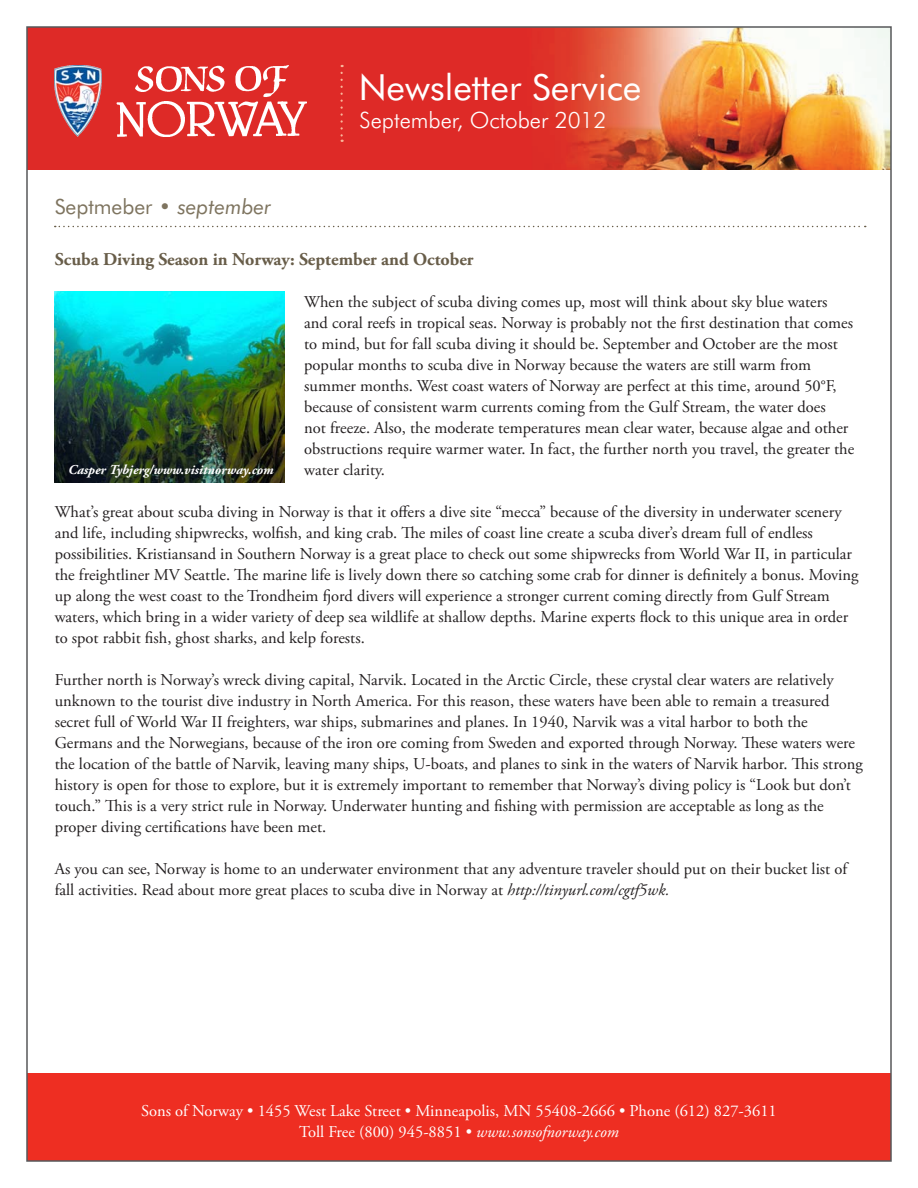
<style>
.page{position:relative;width:918px;height:1188px;background:#fff}
.page>*{position:absolute;margin:0;border:0;box-sizing:border-box;transform-origin:0 0}
.t1{font:36px "Futura BT";color:#fff}
.t2{font:300 22.5px "Futura BT";color:#fff}
.t3{font:21px "Futura BT";color:#7e745f}
.NS_Article_Titles{font:700 18px "Adobe Garamond Pro";color:#685d49}
.t4{font:16.5px/21px "Adobe Garamond Pro";color:#231f20}
.t5{font:16.5px/21px "Adobe Garamond Pro";color:#fff;text-align:center}
.t6{font:italic 700 13.5px "Adobe Garamond Pro";color:#fff}
.s1{font-style:italic}
</style>
<div class="page">
<img style="left:29px;top:29px;width:860px;height:141px">
<div style="left:27px;top:1073px;width:864px;height:88px;background:#ee2e22"></div>
<img style="left:54px;top:111px;width:252px;height:25px">
<svg style="left:340px;top:111px;width:3px;height:31px"></svg>
<img style="left:29px;top:65px;width:860px;height:46px">
<svg style="left:55px;top:226px;width:811px;height:1px"></svg>
<img style="left:54px;top:291px;width:230px;height:191px">
<h1 class="t1" style="left:359px;top:65px;width:284px">Newsletter Service</h1>
<h2 class="t2" style="left:360px;top:107px;width:249px">September, October 2012</h2>
<p class="t3" style="left:55px;top:194px;width:218px">Septmeber • <span class="s1">september</span></p>
<p class="NS_Article_Titles" style="left:55px;top:249px;width:420px">Scuba Diving Season in Norway: September and October</p>
<p class="t4" style="left:304px;top:292px;width:552px">When the subject of scuba diving comes up, most will think about sky blue waters and coral reefs in tropical seas. Norway is probably not the first destination that comes to mind, but for fall scuba diving it should be. September and October are the most popular months to scuba dive in Norway because the waters are still warm from summer months. West coast waters of Norway are perfect at this time, around 50°F, because of consistent warm currents coming from the Gulf Stream, the water does<br>not freeze. Also, the moderate temperatures mean clear water, because algae and other obstructions require warmer water. In fact, the further north you travel, the greater the water clarity.</p>
<p class="t4" style="left:55px;top:502px;width:805px">What’s great about scuba diving in Norway is that it offers a dive site “mecca” because of the diversity in underwater scenery and life, including shipwrecks, wolfish, and king crab. The miles of coast line create a scuba diver’s dream full of endless possibilities. Kristiansand in Southern Norway is a great place to check out some shipwrecks from World War II, in particular the freightliner MV Seattle. The marine life is lively down there so catching some crab for dinner is definitely a bonus. Moving up along the west coast to the Trondheim fjord divers will experience a stronger current coming directly from Gulf Stream waters, which bring in a wider variety of deep sea wildlife at shallow depths. Marine experts flock to this unique area in order to spot rabbit fish, ghost sharks, and kelp forests.</p>
<p class="t4" style="left:55px;top:670px;width:810px">Further north is Norway’s wreck diving capital, Narvik. Located in the Arctic Circle, these crystal clear waters are relatively unknown to the tourist dive industry in North America. For this reason, these waters have been able to remain a treasured secret full of World War II freighters, war ships, submarines and planes. In 1940, Narvik was a vital harbor to both the Germans and the Norwegians, because of the iron ore coming from Sweden and exported through Norway. These waters were the location of the battle of Narvik, leaving many ships, U-boats, and planes to sink in the waters of Narvik harbor. This strong history is open for those to explore, but it is extremely important to remember that Norway’s diving policy is “Look but don’t touch.” This is a very strict rule in Norway. Underwater hunting and fishing with permission are acceptable as long as the proper diving certifications have been met.</p>
<p class="t4" style="left:55px;top:859px;width:794px">As you can see, Norway is home to an underwater environment that any adventure traveler should put on their bucket list of fall activities. Read about more great places to scuba dive in Norway at <span class="s1">http://tinyurl.com/cgtf5wk.</span></p>
<p class="t6" style="left:68px;top:461px;width:207px">Casper Tybjerg/www.visitnorway.com</p>
<p class="t5" style="left:141px;top:1101px;width:637px">Sons of Norway • 1455 West Lake Street • Minneapolis, MN 55408-2666 • Phone (612) 827-3611<br>Toll Free (800) 945-8851 • <span class="s1">www.sonsofnorway.com</span></p>
</div>
